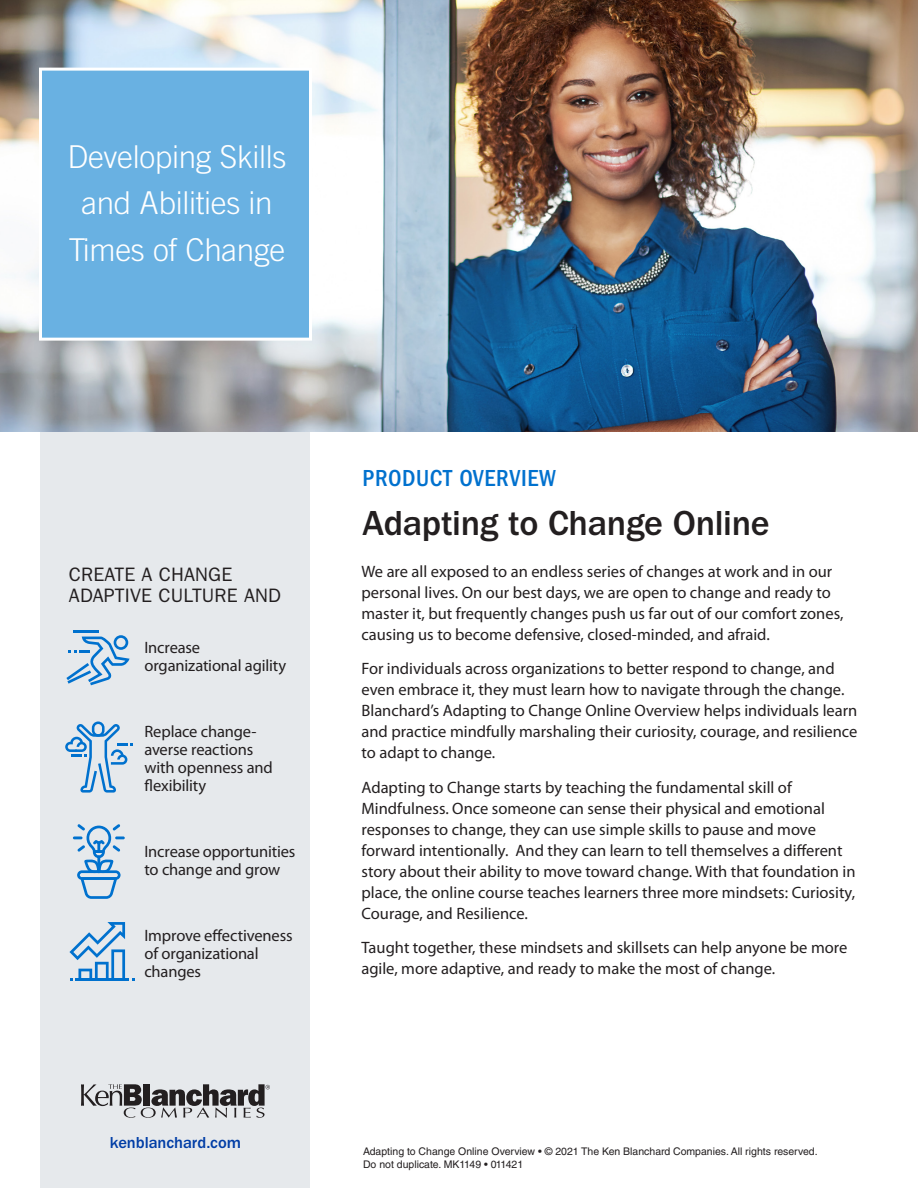
<style>
.page{position:relative;width:918px;height:1188px;background:#fff}
.page>*{position:absolute;margin:0;border:0;box-sizing:border-box;transform-origin:0 0}
.Level_1_Head{font:500 36px "ITC Franklin Gothic Std";letter-spacing:-.01em;color:#231f20}
.sidebar{font:300 31.5px/46.5px "Trade Gothic LT Std";letter-spacing:-.01em;color:#fff;text-align:center}
.Document_Type{font:500 condensed 24px "ITC Franklin Gothic Std";letter-spacing:.025em;color:#0071ce}
.Level_2_head{font:19.5px/21px "ITC Franklin Gothic Std";letter-spacing:.01em;color:#231f20}
.Body_Copy{font:16.5px/21px "Myriad Pro";color:#231f20}
.t1{font:500 16.5px "ITC Franklin Gothic Std";color:#003da6}
.t2{font:10.5px/12.6px "Helvetica LT Std";color:#231f20}
</style>
<div class="page">
<div style="left:40px;top:432px;width:270px;height:756px;background:#e6e9ec"></div>
<svg style="left:81px;top:1084px;width:189px;height:34px"></svg>
<img style="left:0;top:0;width:918px;height:432px">
<div style="left:39px;top:68px;width:273px;height:273px;background:#69b1e2;border:3px solid #fff"></div>
<hr style="left:74px;top:630px;width:25px;height:3px;background:#0071ce">
<svg style="left:66px;top:635px;width:64px;height:50px"></svg>
<svg style="left:65px;top:721px;width:67px;height:72px"></svg>
<svg style="left:73px;top:824px;width:52px;height:75px"></svg>
<hr style="left:76px;top:978px;width:53px;height:3px;background:#0071ce">
<svg style="left:69px;top:922px;width:56px;height:59px"></svg>
<p class="sidebar" style="left:68px;top:133px;width:220px">Developing Skills and Abilities in<br>Times of Change</p>
<p class="Level_2_head" style="left:69px;top:564px;width:214px">CREATE A CHANGE<br>ADAPTIVE CULTURE AND</p>
<p class="Body_Copy" style="left:144px;top:638px;width:143px;line-height:18px">Increase organizational agility</p>
<p class="Body_Copy" style="left:144px;top:722px;width:130px;line-height:18px">Replace change&shy;averse reactions with openness and flexibility</p>
<p class="Body_Copy" style="left:144px;top:842px;width:153px;line-height:18px">Increase opportunities to change and grow</p>
<p class="Body_Copy" style="left:144px;top:926px;width:150px;line-height:18px">Improve effectiveness of organizational changes</p>
<p class="t1" style="left:110px;top:1133px;width:133px">kenblanchard.com</p>
<p class="Document_Type" style="left:363px;top:465px;width:195px">PRODUCT OVERVIEW</p>
<p class="Level_1_Head" style="left:363px;top:503px;width:409px">Adapting to Change Online</p>
<p class="Body_Copy" style="left:362px;top:561px;width:484px">We are all exposed to an endless series of changes at work and in our personal lives. On our best days, we are open to change and ready to master it, but frequently changes push us far out of our comfort zones, causing us to become defensive, closed-minded, and afraid.</p>
<p class="Body_Copy" style="left:362px;top:659px;width:498px">For individuals across organizations to better respond to change, and even embrace it, they must learn how to navigate through the change.<br>Blanchard’s Adapting to Change Online Overview helps individuals learn and practice mindfully marshaling their curiosity, courage, and resilience to adapt to change.</p>
<p class="Body_Copy" style="left:362px;top:777px;width:496px">Adapting to Change starts by teaching the fundamental skill of Mindfulness. Once someone can sense their physical and emotional responses to change, they can use simple skills to pause and move forward intentionally. And they can learn to tell themselves a different story about their ability to move toward change. With that foundation in place, the online course teaches learners three more mindsets: Curiosity, Courage, and Resilience.</p>
<p class="Body_Copy" style="left:362px;top:938px;width:487px">Taught together, these mindsets and skillsets can help anyone be more agile, more adaptive, and ready to make the most of change.</p>
<p class="t2" style="left:363px;top:1145px;width:456px">Adapting to Change Online Overview • © 2021 The Ken Blanchard Companies. All rights reserved.<br>Do not duplicate. MK1149 • 011421</p>
</div>
